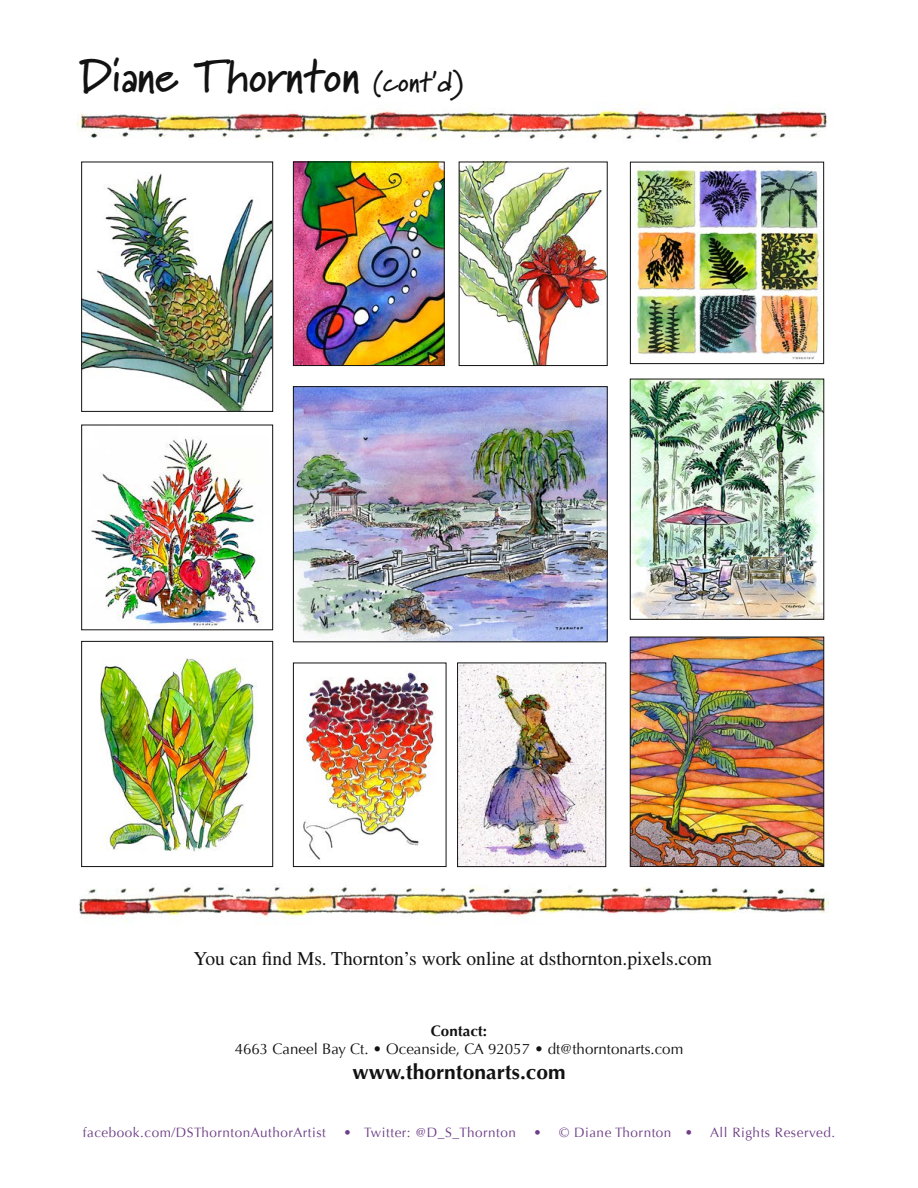
<style>
.page{position:relative;width:918px;height:1188px;background:#fff}
.page>*{position:absolute;margin:0;border:0;box-sizing:border-box;transform-origin:0 0}
.t1{font:700 45px "Marydale";color:#121212}
.t2{font:700 21px "Optima";color:#121212}
.t3{font:19.5px "Times";color:#121212}
.t4{font:15.15px "Optima";color:#121212}
.t5{font:700 15.15px "Optima";color:#121212}
.t6{font:13.5px "Optima";letter-spacing:.04em;color:#6e3e86}
.s1{font-size:27px}
</style>
<div class="page">
<img style="left:91px;top:436px;width:169px;height:192px">
<div style="left:81px;top:425px;width:192px;height:205px;border:1px solid #121212"></div>
<img style="left:295px;top:164px;width:147px;height:200px">
<div style="left:293px;top:162px;width:151px;height:204px;border:1px solid #121212"></div>
<img style="left:303px;top:671px;width:133px;height:191px">
<div style="left:293px;top:663px;width:153px;height:204px;border:1px solid #121212"></div>
<img style="left:77px;top:102px;width:750px;height:39px">
<img style="left:295px;top:388px;width:310px;height:252px">
<div style="left:293px;top:386px;width:314px;height:256px;border:1px solid #121212"></div>
<img style="left:632px;top:169px;width:188px;height:191px">
<div style="left:630px;top:162px;width:194px;height:202px;border:1px solid #121212"></div>
<img style="left:459px;top:665px;width:145px;height:200px">
<div style="left:457px;top:663px;width:149px;height:204px;border:1px solid #121212"></div>
<img style="left:79px;top:885px;width:750px;height:38px">
<img style="left:461px;top:164px;width:144px;height:200px">
<img style="left:83px;top:173px;width:188px;height:237px">
<div style="left:81px;top:162px;width:192px;height:250px;border:1px solid #121212"></div>
<img style="left:632px;top:381px;width:190px;height:237px">
<div style="left:630px;top:379px;width:194px;height:241px;border:1px solid #121212"></div>
<img style="left:632px;top:639px;width:190px;height:226px">
<div style="left:630px;top:637px;width:194px;height:230px;border:1px solid #121212"></div>
<img style="left:100px;top:658px;width:157px;height:194px">
<div style="left:81px;top:641px;width:192px;height:226px;border:1px solid #121212"></div>
<h1 class="t1" style="left:81px;top:49px;width:385px">Diane Thornton <span class="s1">(cont’d)</span></h1>
<h3 class="t3" style="left:194px;top:947px;width:520px">You can find Ms. Thornton’s work online at dsthornton.pixels.com</h3>
<p class="t5" style="left:431px;top:1022px;width:58px">Contact:</p>
<p class="t4" style="left:235px;top:1040px;width:450px">4663 Caneel Bay Ct. • Oceanside, CA 92057 • dt@thorntonarts.com</p>
<h2 class="t2" style="left:352px;top:1060px;width:215px">www.thorntonarts.com</h2>
<p class="t6" style="left:83px;top:1124px;width:245px">facebook.com/DSThorntonAuthorArtist</p>
<p class="t6" style="left:344px;top:1124px;width:174px">• Twitter: @D_S_Thornton</p>
<p class="t6" style="left:533px;top:1124px;width:161px">• © Diane Thornton •</p>
<p class="t6" style="left:710px;top:1124px;width:127px">All Rights Reserved.</p>
</div>
